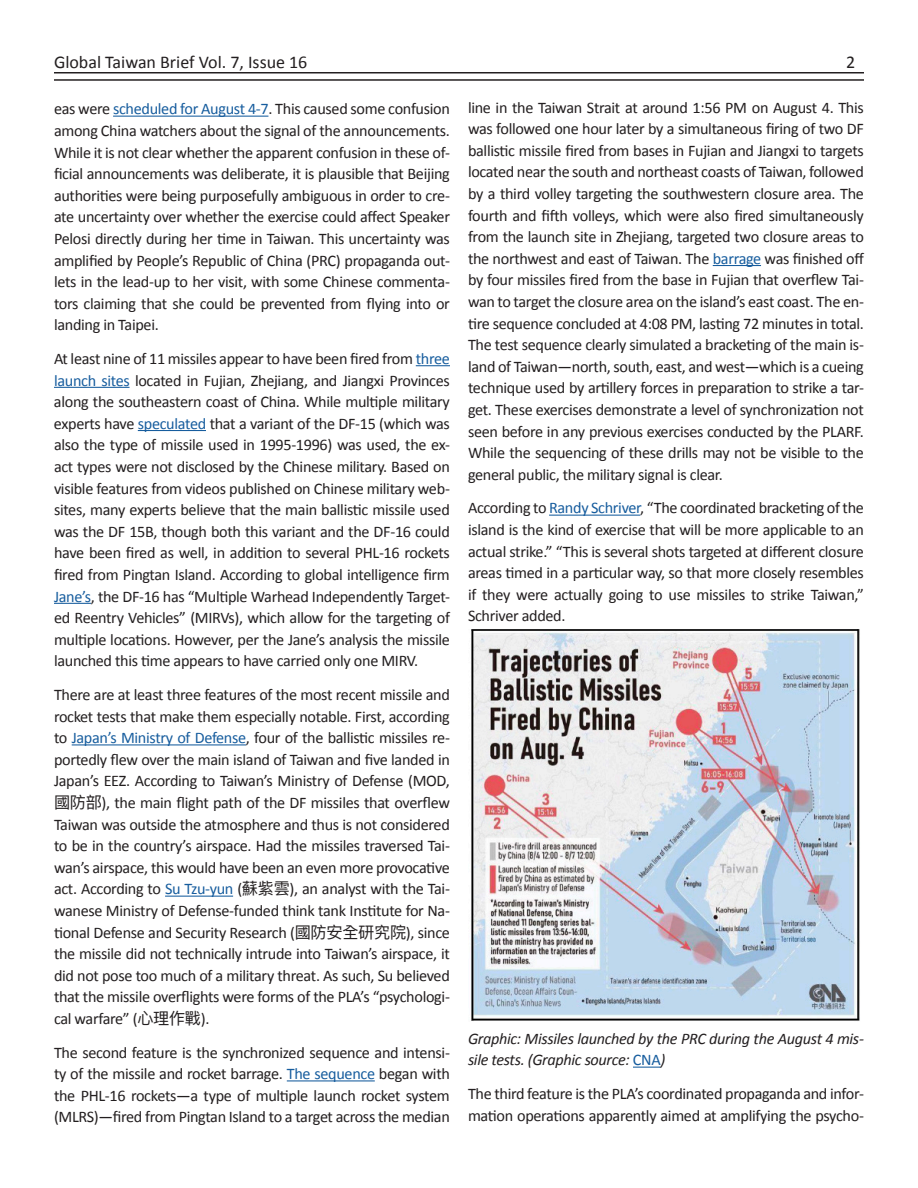
<style>
.page{position:relative;width:918px;height:1188px;background:#fff}
.page>*{position:absolute;margin:0;border:0;box-sizing:border-box;transform-origin:0 0}
.t1{font:18px "Calibri";color:#231f20}
.t2{font:16.2px/21.6px "Calibri";letter-spacing:-.02em;color:#231f20;text-align:justify}
.t3{font:italic 16.2px/21.6px "Calibri";letter-spacing:-.02em;color:#231f20}
.s1{color:#175d9e}
.s2{font-family:"Ping Fang TC"}
.s3{font-style:normal;color:#175d9e}
</style>
<div class="page">
<hr style="left:54px;top:72px;width:810px;height:1px;background:#231f20">
<hr style="left:54px;top:79px;width:810px;height:2px;background:#231f20">
<hr style="left:113px;top:116px;width:155px;height:1px;background:#175d9e">
<hr style="left:416px;top:365px;width:34px;height:1px;background:#175d9e">
<hr style="left:54px;top:387px;width:76px;height:1px;background:#175d9e">
<hr style="left:138px;top:430px;width:68px;height:1px;background:#175d9e">
<hr style="left:54px;top:603px;width:37px;height:1px;background:#175d9e">
<hr style="left:72px;top:744px;width:174px;height:1px;background:#175d9e">
<hr style="left:165px;top:896px;width:68px;height:1px;background:#175d9e">
<hr style="left:287px;top:1080px;width:88px;height:1px;background:#175d9e">
<hr style="left:713px;top:265px;width:48px;height:1px;background:#175d9e">
<hr style="left:549px;top:515px;width:91px;height:1px;background:#175d9e">
<svg style="left:633px;top:1067px;width:27px;height:1px"></svg>
<img style="left:471px;top:629px;width:389px;height:392px">
<p class="t1" style="left:54px;top:55px;width:255px">Global Taiwan Brief Vol. 7, Issue 16</p>
<p class="t1" style="left:846px;top:50px;width:11px">2</p>
<p class="t2" style="left:54px;top:99px;width:398px">eas were <span class="s1">scheduled for August 4-7</span>. This caused some confusion among China watchers about the signal of the announcements.<br>While it is not clear whether the apparent confusion in these of&shy;ficial announcements was deliberate, it is plausible that Beijing authorities were being purposefully ambiguous in order to cre&shy;ate uncertainty over whether the exercise could affect Speaker Pelosi directly during her time in Taiwan. This uncertainty was amplified by People’s Republic of China (PRC) propaganda out&shy;lets in the lead-up to her visit, with some Chinese commenta&shy;tors claiming that she could be prevented from flying into or landing in Taipei.</p>
<p class="t2" style="left:54px;top:347px;width:398px">At least nine of 11 missiles appear to have been fired from <span class="s1">three launch sites</span> located in Fujian, Zhejiang, and Jiangxi Provinces along the southeastern coast of China. While multiple military experts have <span class="s1">speculated</span> that a variant of the DF-15 (which was also the type of missile used in 1995-1996) was used, the ex&shy;act types were not disclosed by the Chinese military. Based on visible features from videos published on Chinese military web&shy;sites, many experts believe that the main ballistic missile used was the DF 15B, though both this variant and the DF-16 could have been fired as well, in addition to several PHL-16 rockets fired from Pingtan Island. According to global intelligence firm <span class="s1">Jane’s</span>, the DF-16 has “Multiple Warhead Independently Target&shy;ed Reentry Vehicles” (MIRVs), which allow for the targeting of multiple locations. However, per the Jane’s analysis the missile launched this time appears to have carried only one MIRV.</p>
<p class="t2" style="left:54px;top:683px;width:397px">There are at least three features of the most recent missile and rocket tests that make them especially notable. First, according to <span class="s1">Japan’s Ministry of Defense</span>, four of the ballistic missiles re&shy;portedly flew over the main island of Taiwan and five landed in Japan’s EEZ. According to Taiwan’s Ministry of Defense (MOD,<span class="s2">國防部</span>), the main flight path of the DF missiles that overflew Taiwan was outside the atmosphere and thus is not considered to be in the country’s airspace. Had the missiles traversed Tai&shy;wan’s airspace, this would have been an even more provocative act. According to <span class="s1">Su Tzu-yun</span> (<span class="s2">蘇紫雲</span>), an analyst with the Tai&shy;wanese Ministry of Defense-funded think tank Institute for Na&shy;tional Defense and Security Research (<span class="s2">國防安全研究院</span>), since the missile did not technically intrude into Taiwan’s airspace, it did not pose too much of a military threat. As such, Su believed that the missile overflights were forms of the PLA’s “psychologi&shy;cal warfare” (<span class="s2">心理作戰</span>).</p>
<p class="t2" style="left:54px;top:1041px;width:397px">The second feature is the synchronized sequence and intensi&shy;ty of the missile and rocket barrage. <span class="s1">The sequence</span> began with the PHL-16 rockets—a type of multiple launch rocket system (MLRS)—fired from Pingtan Island to a target across the median</p>
<p class="t2" style="left:468px;top:96px;width:398px">line in the Taiwan Strait at around 1:56 PM on August 4. This was followed one hour later by a simultaneous firing of two DF ballistic missile fired from bases in Fujian and Jiangxi to targets located near the south and northeast coasts of Taiwan, followed by a third volley targeting the southwestern closure area. The fourth and fifth volleys, which were also fired simultaneously from the launch site in Zhejiang, targeted two closure areas to the northwest and east of Taiwan. The <span class="s1">barrage</span> was finished off by four missiles fired from the base in Fujian that overflew Tai&shy;wan to target the closure area on the island’s east coast. The en&shy;tire sequence concluded at 4:08 PM, lasting 72 minutes in total.<br>The test sequence clearly simulated a bracketing of the main is&shy;land of Taiwan—north, south, east, and west—which is a cueing technique used by artillery forces in preparation to strike a tar&shy;get. These exercises demonstrate a level of synchronization not seen before in any previous exercises conducted by the PLARF.<br>While the sequencing of these drills may not be visible to the general public, the military signal is clear.</p>
<p class="t2" style="left:468px;top:496px;width:397px">According to <span class="s1">Randy Schriver</span>, “The coordinated bracketing of the island is the kind of exercise that will be more applicable to an actual strike.” “This is several shots targeted at different closure areas timed in a particular way, so that more closely resembles if they were actually going to use missiles to strike Taiwan,” Schriver added.</p>
<p class="t3" style="left:468px;top:1027px;width:397px">Graphic: Missiles launched by the PRC during the August 4 mis&shy;sile tests. (Graphic source: <span class="s3">CNA</span>)</p>
<p class="t2" style="left:468px;top:1082px;width:397px">The third feature is the PLA’s coordinated propaganda and infor&shy;mation operations apparently aimed at amplifying the psycho-</p>
</div>
